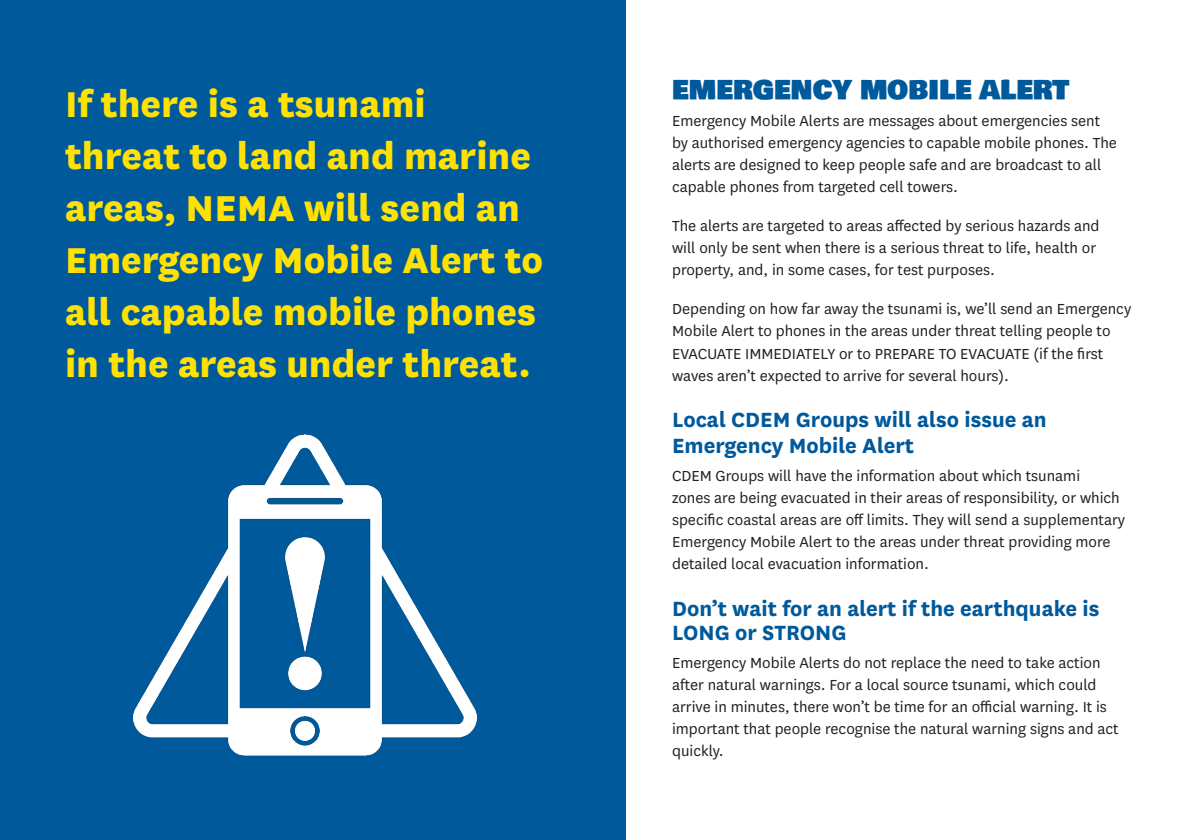
<style>
.page{position:relative;width:1191px;height:840px;background:#fff}
.page>*{position:absolute;margin:0;border:0;box-sizing:border-box;transform-origin:0 0}
.big_yellow_heading{font:800 42px/52px "National";color:#ffe201}
.Blue_Heading{font:26px "Bowlby One SC";color:#00599b}
.Blue_Heading-2{font:700 24px/26px "National";color:#00599b}
.Normal_Black_Text{font:17px/22px "National";color:#231f20}
</style>
<div class="page">
<div style="left:0;top:0;width:625px;height:839px;background:#00599b"></div>
<img style="left:134px;top:434px;width:343px;height:321px">
<p class="big_yellow_heading" style="left:65px;top:74px;width:480px">If there is a tsunami threat to land and marine areas, NEMA will send an<br>Emergency Mobile Alert to all capable mobile phones in the areas under threat.</p>
<p class="Blue_Heading" style="left:672px;top:70px;width:399px">EMERGENCY MOBILE ALERT</p>
<p class="Normal_Black_Text" style="left:672px;top:109px;width:446px">Emergency Mobile Alerts are messages about emergencies sent by authorised emergency agencies to capable mobile phones. The alerts are designed to keep people safe and are broadcast to all capable phones from targeted cell towers.</p>
<p class="Normal_Black_Text" style="left:672px;top:214px;width:429px">The alerts are targeted to areas affected by serious hazards and will only be sent when there is a serious threat to life, health or property, and, in some cases, for test purposes.</p>
<p class="Normal_Black_Text" style="left:672px;top:297px;width:461px">Depending on how far away the tsunami is, we’ll send an Emergency Mobile Alert to phones in the areas under threat telling people to EVACUATE IMMEDIATELY or to PREPARE TO EVACUATE (if the first waves aren’t expected to arrive for several hours).</p>
<p class="Blue_Heading-2" style="left:672px;top:405px;width:376px">Local CDEM Groups will also issue an<br>Emergency Mobile Alert</p>
<p class="Normal_Black_Text" style="left:672px;top:464px;width:454px">CDEM Groups will have the information about which tsunami<br>zones are being evacuated in their areas of responsibility, or which specific coastal areas are off limits. They will send a supplementary Emergency Mobile Alert to the areas under threat providing more detailed local evacuation information.</p>
<p class="Blue_Heading-2" style="left:672px;top:594px;width:429px;line-height:24px">Don’t wait for an alert if the earthquake is<br>LONG or STRONG</p>
<p class="Normal_Black_Text" style="left:672px;top:650px;width:448px">Emergency Mobile Alerts do not replace the need to take action after natural warnings. For a local source tsunami, which could arrive in minutes, there won’t be time for an official warning. It is important that people recognise the natural warning signs and act quickly.</p>
</div>
